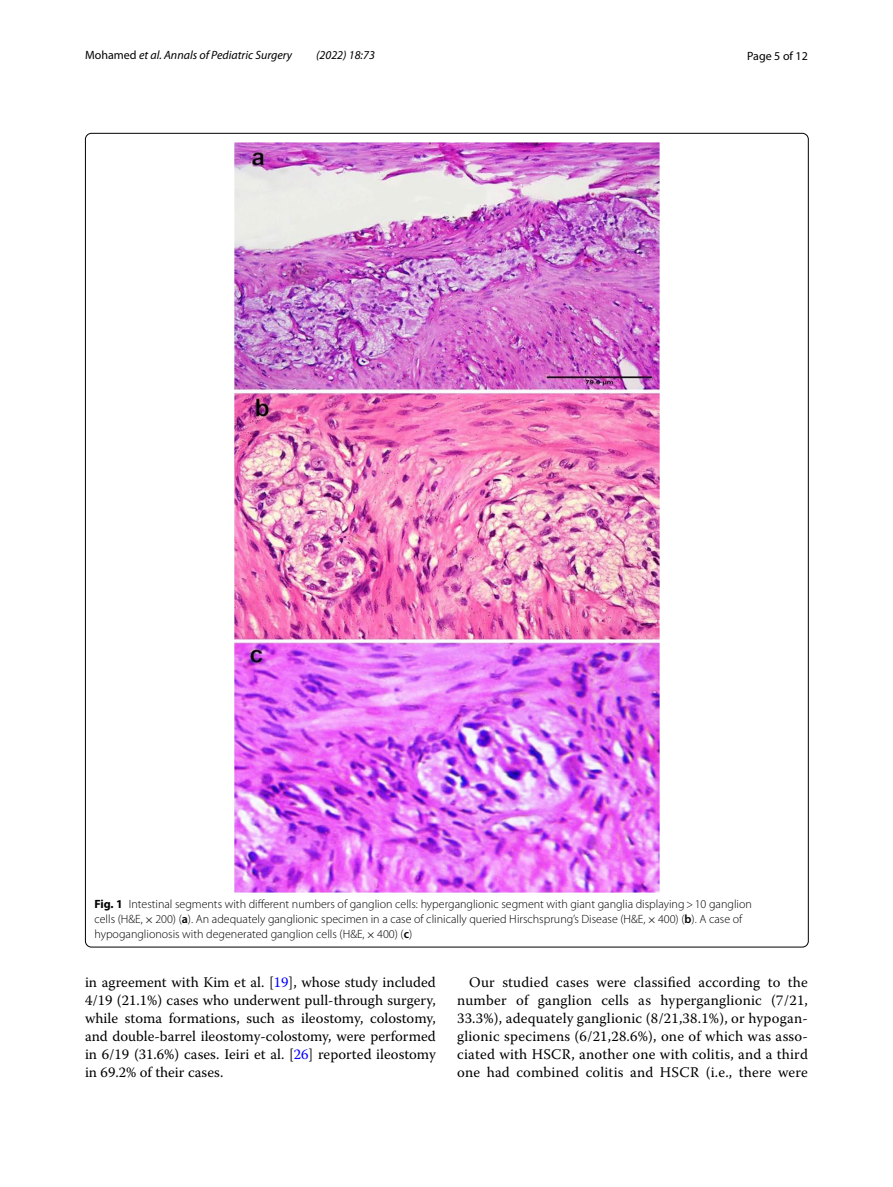
<style>
.page{position:relative;width:893px;height:1187px;background:#fff}
.page>*{position:absolute;margin:0;border:0;box-sizing:border-box;transform-origin:0 0}
.t1{font:14.7px/18px "Warnock Pro";letter-spacing:.01em;color:#000;text-align:justify}
.t2{font:300 12px/15px "Myriad Pro";color:#000}
.t3{font:italic 12px "Myriad Pro";color:#000}
.t4{font:12px "Myriad Pro";color:#000}
.s1{font-style:normal}
.s2{font-weight:700}
.s3{font-family:"MTSY";font-weight:400}
.s4{font-weight:600}
.s5{color:#00f}
</style>
<div class="page">
<img style="left:234px;top:142px;width:425px;height:750px">
<p class="t3" style="left:85px;top:48px;width:209px"><span class="s1">Mohamed</span> et al. Annals of Pediatric Surgery</p>
<p class="t3" style="left:316px;top:48px;width:60px">(2022) 18:73</p>
<p class="t4" style="left:747px;top:48px;width:62px">Page 5 of 12</p>
<p class="t2" style="left:94px;top:896px;width:659px"><span class="s2">Fig. 1</span> Intestinal segments with different numbers of ganglion cells: hyperganglionic segment with giant ganglia displaying&gt;10 ganglion cells (H&amp;E,<span class="s3">×</span>200) (<span class="s4">a</span>). An adequately ganglionic specimen in a case of clinically queried Hirschsprung’s Disease (H&amp;E,<span class="s3">×</span>400) (<span class="s4">b</span>). A case of hypoganglionosis with degenerated ganglion cells (H&amp;E,<span class="s3">×</span>400) (<span class="s4">c</span>)</p>
<p class="t1" style="left:85px;top:972px;width:352px">in agreement with Kim et al. [<span class="s5">19</span>], whose study included 4/19 (21.1%) cases who underwent pull-through surgery, while stoma formations, such as ileostomy, colostomy, and double-barrel ileostomy-colostomy, were performed in 6/19 (31.6%) cases. Ieiri et al. [<span class="s5">26</span>] reported ileostomy in 69.2% of their cases.</p>
<p class="t1" style="left:457px;top:972px;width:352px;text-indent:12px">Our studied cases were classified according to the number of ganglion cells as hyperganglionic (7/21, 33.3%), adequately ganglionic (8/21,38.1%), or hypogan&shy;glionic specimens (6/21,28.6%), one of which was asso&shy;ciated with HSCR, another one with colitis, and a third one had combined colitis and HSCR (i.e., there were</p>
</div>
